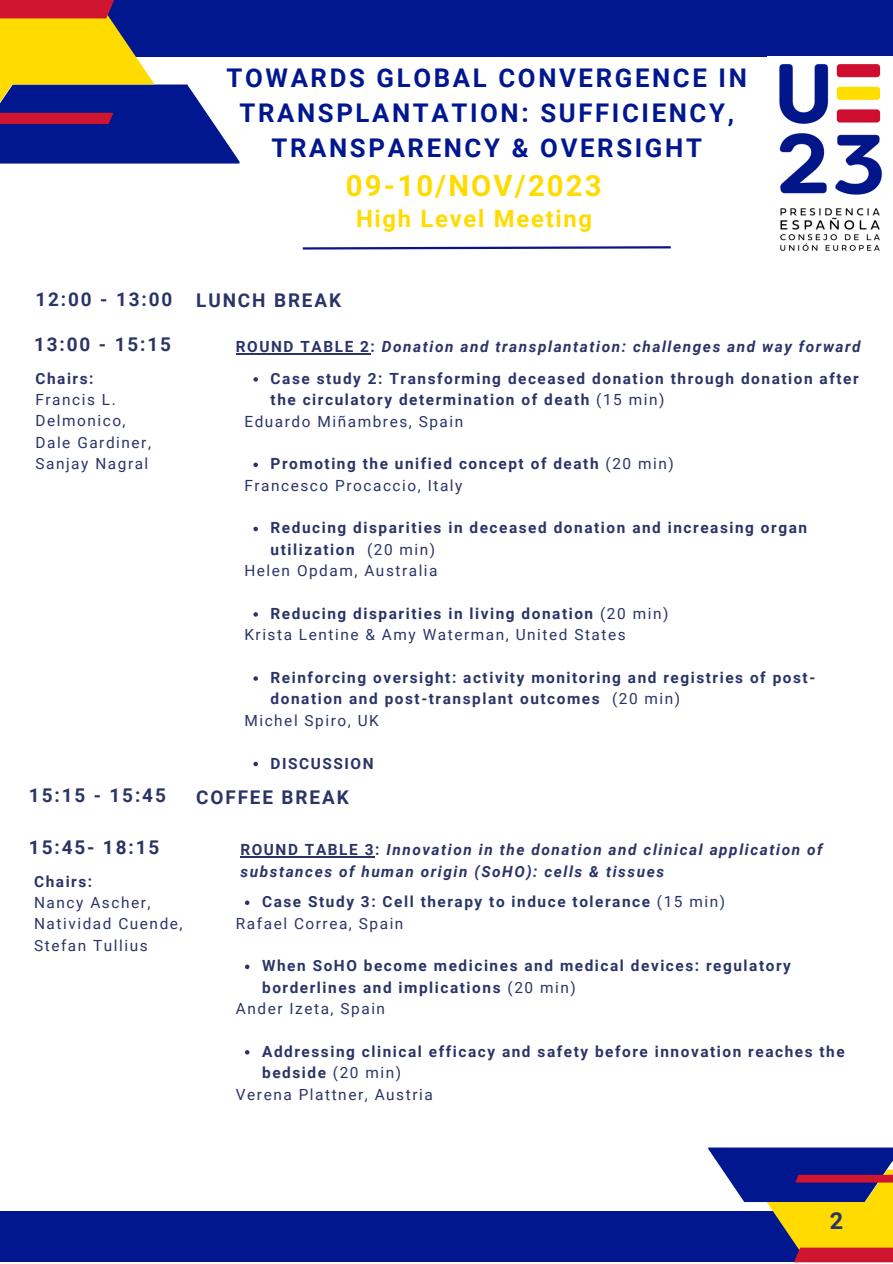
<style>
.page{position:relative;width:893px;height:1264px;background:#fff}
.page>*{position:absolute;margin:0;border:0;box-sizing:border-box;transform-origin:0 0}
.t1{font:700 29.4px "Roboto";letter-spacing:.075em;color:#ffdb00}
.t2{font:700 25.8px/34.8px "Roboto";letter-spacing:.1em;color:#00178f;text-align:center}
.t3{font:700 23.85px "Roboto";letter-spacing:.07em;color:#ffdb00}
.t4{font:700 23.4px "Roboto";color:#2b3467}
.t5{font:700 18.9px "Roboto";letter-spacing:.1em;color:#2b3467}
.t6{font:700 15.45px/21.3px "Roboto";letter-spacing:.1em;color:#2b3467}
.t7{font:15.45px/21.3px "Roboto";letter-spacing:.1em;color:#2b3467}
.t8{font:italic 700 15.45px/21.3px "Roboto";letter-spacing:.1em;color:#2b3467}
.s1{font-style:normal}
.s2{font-weight:400}
</style>
<div class="page">
<svg style="left:302px;top:246px;width:369px;height:4px"></svg>
<div style="left:0;top:0;width:892px;height:57px;background:#00178f"></div>
<div style="left:0;top:1211px;width:892px;height:51px;background:#00178f"></div>
<svg style="left:0;top:0;width:239px;height:163px"></svg>
<svg style="left:708px;top:1147px;width:184px;height:115px"></svg>
<img style="left:779px;top:64px;width:103px;height:187px">
<svg style="left:245px;top:900px;width:4px;height:5px"></svg>
<svg style="left:245px;top:964px;width:4px;height:5px"></svg>
<svg style="left:245px;top:1050px;width:4px;height:4px"></svg>
<hr style="left:240px;top:856px;width:135px;height:1px;background:#2b3467">
<svg style="left:253px;top:377px;width:5px;height:4px"></svg>
<svg style="left:253px;top:462px;width:5px;height:5px"></svg>
<svg style="left:253px;top:526px;width:5px;height:5px"></svg>
<svg style="left:253px;top:612px;width:5px;height:4px"></svg>
<svg style="left:253px;top:676px;width:5px;height:4px"></svg>
<svg style="left:253px;top:761px;width:5px;height:5px"></svg>
<hr style="left:236px;top:353px;width:134px;height:1px;background:#2b3467">
<p class="t2" style="left:226px;top:61px;width:522px">TOWARDS GLOBAL CONVERGENCE IN<br>TRANSPLANTATION: SUFFICIENCY,<br>TRANSPARENCY &amp; OVERSIGHT</p>
<p class="t1" style="left:346px;top:169px;width:257px">09-10/NOV/2023</p>
<p class="t3" style="left:356px;top:204px;width:237px">High Level Meeting</p>
<p class="t5" style="left:35px;top:288px;width:138px">12:00 - 13:00</p>
<p class="t5" style="left:196px;top:290px;width:146px">LUNCH BREAK</p>
<p class="t5" style="left:34px;top:333px;width:138px">13:00 - 15:15</p>
<p class="t8" style="left:236px;top:336px;width:626px"><span class="s1">ROUND TABLE 2:</span> Donation and transplantation: challenges and way forward</p>
<p class="t6" style="left:35px;top:367px;width:60px">Chairs:</p>
<p class="t7" style="left:35px;top:389px;width:82px">Francis L.</p>
<p class="t7" style="left:35px;top:410px;width:92px">Delmonico,</p>
<p class="t7" style="left:35px;top:432px;width:117px">Dale Gardiner,</p>
<p class="t7" style="left:35px;top:453px;width:114px">Sanjay Nagral</p>
<p class="t6" style="left:270px;top:368px;width:589px">Case study 2: Transforming deceased donation through donation after the circulatory determination of death <span class="s2">(15 min)</span></p>
<p class="t7" style="left:244px;top:410px;width:220px">Eduardo Miñambres, Spain</p>
<p class="t6" style="left:270px;top:453px;width:404px">Promoting the unified concept of death <span class="s2">(20 min)</span></p>
<p class="t7" style="left:244px;top:475px;width:219px">Francesco Procaccio, Italy</p>
<p class="t6" style="left:270px;top:517px;width:538px">Reducing disparities in deceased donation and increasing organ utilization <span class="s2">(20 min)</span></p>
<p class="t7" style="left:244px;top:560px;width:195px">Helen Opdam, Australia</p>
<p class="t6" style="left:270px;top:603px;width:399px">Reducing disparities in living donation <span class="s2">(20 min)</span></p>
<p class="t7" style="left:244px;top:624px;width:383px">Krista Lentine &amp; Amy Waterman, United States</p>
<p class="t6" style="left:270px;top:667px;width:546px">Reinforcing oversight: activity monitoring and registries of post&shy;donation and post-transplant outcomes <span class="s2">(20 min)</span></p>
<p class="t7" style="left:244px;top:709px;width:136px">Michel Spiro, UK</p>
<p class="t6" style="left:270px;top:752px;width:104px">DISCUSSION</p>
<p class="t5" style="left:29px;top:784px;width:138px">15:15 - 15:45</p>
<p class="t5" style="left:196px;top:786px;width:154px">COFFEE BREAK</p>
<p class="t5" style="left:29px;top:836px;width:132px">15:45- 18:15</p>
<p class="t8" style="left:240px;top:839px;width:583px"><span class="s1">ROUND TABLE 3:</span> Innovation in the donation and clinical application of substances of human origin (SoHO): cells &amp; tissues</p>
<p class="t6" style="left:34px;top:870px;width:60px">Chairs:</p>
<p class="t7" style="left:34px;top:892px;width:150px">Nancy Ascher,<br>Natividad Cuende,</p>
<p class="t6" style="left:262px;top:891px;width:464px">Case Study 3: Cell therapy to induce tolerance <span class="s2">(15 min)</span></p>
<p class="t7" style="left:236px;top:912px;width:169px">Rafael Correa, Spain</p>
<p class="t7" style="left:34px;top:934px;width:115px">Stefan Tullius</p>
<p class="t6" style="left:262px;top:955px;width:530px">When SoHO become medicines and medical devices: regulatory borderlines and implications <span class="s2">(20 min)</span></p>
<p class="t7" style="left:236px;top:998px;width:151px">Ander Izeta, Spain</p>
<p class="t6" style="left:262px;top:1040px;width:584px">Addressing clinical efficacy and safety before innovation reaches the bedside <span class="s2">(20 min)</span></p>
<p class="t7" style="left:236px;top:1083px;width:198px">Verena Plattner, Austria</p>
<p class="t4" style="left:829px;top:1207px;width:15px">2</p>
</div>
